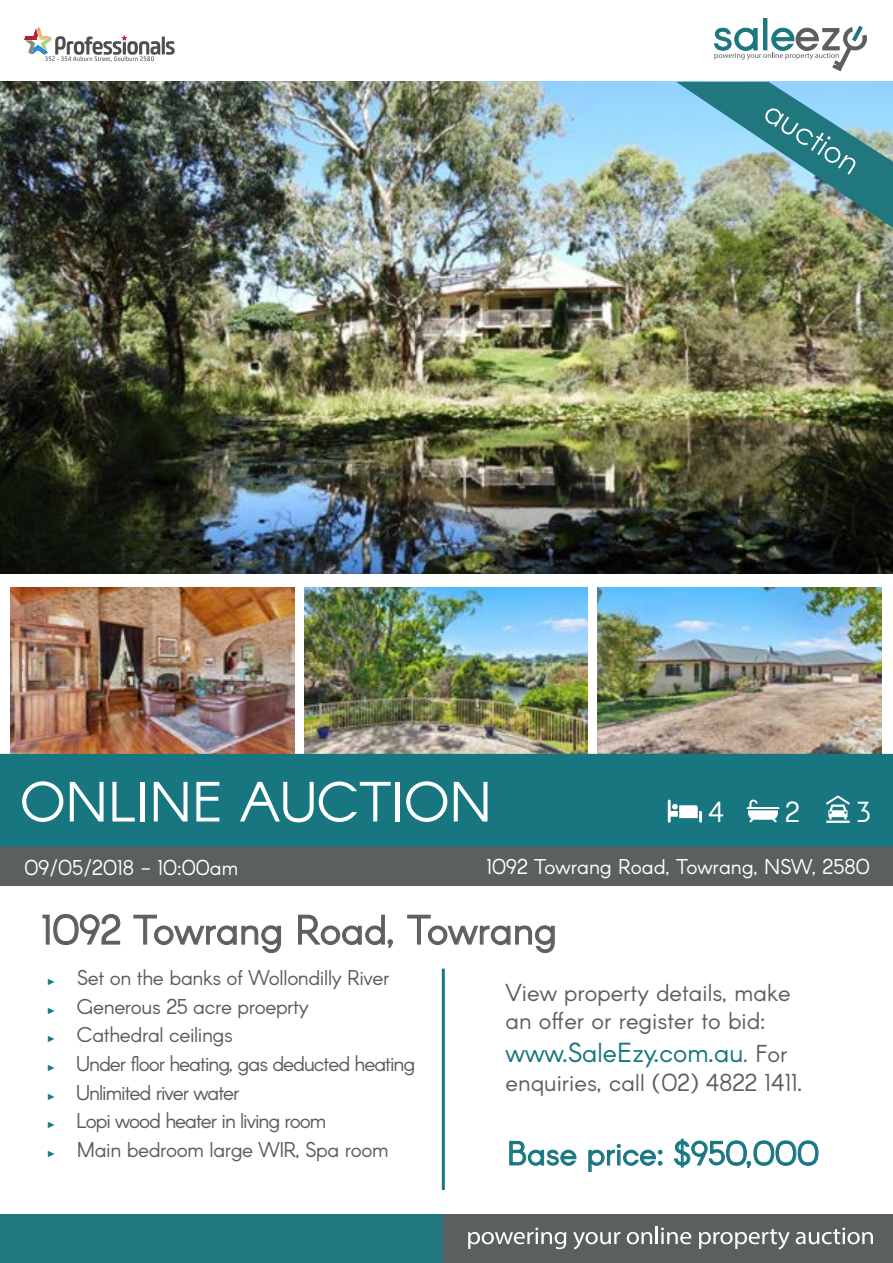
<style>
.page{position:relative;width:893px;height:1263px;background:#fff}
.page>*{position:absolute;margin:0;border:0;box-sizing:border-box;transform-origin:0 0}
.t1{font:55.5px "Arcon";color:#fff}
.t2{font:40.5px "Arcon";color:#5c5f60}
.t3{font:33px "Arcon";color:#177680}
.t4{font:28.35px "Arcon";color:#fff}
.t5{font:27px "Arcon";color:#177680}
.t6{font:24px/28.8px "Arcon";color:#5c5f60}
.t7{font:21px "Arcon";letter-spacing:-.02em;color:#5b5e5f}
.t8{font:21px "Arcon";letter-spacing:-.05em;color:#5b5e5f}
.t9{font:21px "Arcon";color:#fff}
.t10{font:9px "Arial";color:#17787f}
.s1{font-size:24px;color:#5c5f60}
</style>
<div class="page">
<div style="left:0;top:846px;width:893px;height:40px;background:#5c5f60"></div>
<img style="left:304px;top:587px;width:284px;height:167px">
<img style="left:11px;top:587px;width:284px;height:167px">
<img style="left:0;top:82px;width:893px;height:491px">
<img style="left:598px;top:587px;width:283px;height:167px">
<div style="left:763px;top:18px;width:4px;height:32px;border:1px solid #1c777e"></div>
<svg style="left:714px;top:26px;width:153px;height:45px"></svg>
<img style="left:676px;top:82px;width:217px;height:146px">
<div style="left:0;top:754px;width:893px;height:92px;background:#177680"></div>
<svg style="left:43px;top:914px;width:77px;height:31px"></svg>
<svg style="left:134px;top:915px;width:147px;height:38px"></svg>
<svg style="left:298px;top:915px;width:95px;height:33px"></svg>
<svg style="left:407px;top:915px;width:148px;height:38px"></svg>
<svg style="left:509px;top:1141px;width:67px;height:25px"></svg>
<svg style="left:588px;top:1144px;width:74px;height:28px"></svg>
<svg style="left:674px;top:1138px;width:145px;height:30px"></svg>
<hr style="left:162px;top:37px;width:3px;height:17px;background:#4e4e50">
<svg style="left:166px;top:41px;width:9px;height:14px"></svg>
<svg style="left:24px;top:27px;width:136px;height:35px"></svg>
<div style="left:0;top:1214px;width:687px;height:49px;background:#20777e"></div>
<div style="left:443px;top:1214px;width:450px;height:49px;background:#5c5f60"></div>
<svg style="left:468px;top:1227px;width:98px;height:22px"></svg>
<svg style="left:573px;top:1232px;width:47px;height:17px"></svg>
<svg style="left:627px;top:1227px;width:64px;height:17px"></svg>
<svg style="left:699px;top:1229px;width:91px;height:20px"></svg>
<svg style="left:796px;top:1227px;width:77px;height:17px"></svg>
<hr style="left:442px;top:969px;width:3px;height:221px;background:#177680">
<svg style="left:747px;top:800px;width:32px;height:22px"></svg>
<svg style="left:668px;top:800px;width:34px;height:22px"></svg>
<svg style="left:826px;top:795px;width:24px;height:28px"></svg>
<h1 class="t1" style="left:20px;top:767px;width:473px">ONLINE AUCTION</h1>
<h3 class="t4" style="left:708px;top:794px;width:18px">4</h3>
<h3 class="t4" style="left:785px;top:794px;width:16px">2</h3>
<h3 class="t4" style="left:857px;top:794px;width:16px">3</h3>
<p class="t9" style="left:24px;top:855px;width:215px">09/05/2018 - 10:00am</p>
<p class="t9" style="left:486px;top:853px;width:385px">1092 Towrang Road, Towrang, NSW, 2580</p>
<h2 class="t2" style="left:41px;top:904px;width:517px">1092 Towrang Road, Towrang</h2>
<p class="t10" style="left:47px;top:976px;width:10px">►</p>
<p class="t7" style="left:77px;top:965px;width:314px">Set on the banks of Wollondilly River</p>
<p class="t10" style="left:47px;top:1005px;width:10px">►</p>
<p class="t7" style="left:77px;top:993px;width:233px">Generous 25 acre proeprty</p>
<p class="t10" style="left:47px;top:1033px;width:10px">►</p>
<p class="t7" style="left:77px;top:1022px;width:157px">Cathedral ceilings</p>
<p class="t10" style="left:47px;top:1062px;width:10px">►</p>
<p class="t8" style="left:76px;top:1050px;width:341px">Under floor heating, gas deducted heating</p>
<p class="t10" style="left:47px;top:1090px;width:10px">►</p>
<p class="t8" style="left:76px;top:1079px;width:165px">Unlimited river water</p>
<p class="t10" style="left:47px;top:1119px;width:10px">►</p>
<p class="t8" style="left:76px;top:1107px;width:252px">Lopi wood heater in living room</p>
<p class="t10" style="left:47px;top:1147px;width:10px">►</p>
<p class="t7" style="left:77px;top:1136px;width:313px">Main bedroom large WIR, Spa room</p>
<p class="t6" style="left:506px;top:979px;width:287px">View property details, make an offer or register to bid:</p>
<p class="t5" style="left:506px;top:1035px;width:283px">www.SaleEzy.com.au<span class="s1">. For</span></p>
<p class="t6" style="left:506px;top:1069px;width:298px">enquiries, call (02) 4822 1411.</p>
<h3 class="t3" style="left:507px;top:1132px;width:313px">Base price: $950,000</h3>
</div>
